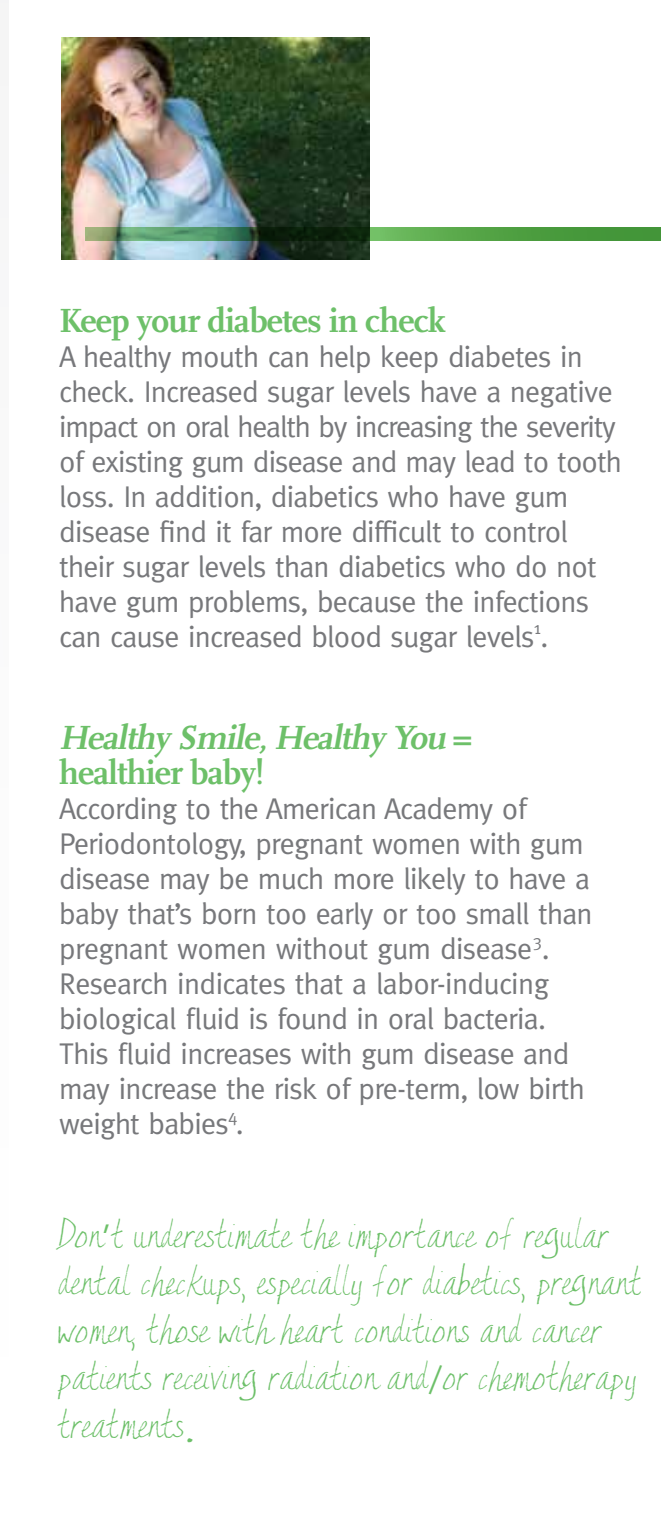
<style>
.page{position:relative;width:661px;height:1530px;background:#fff}
.page>*{position:absolute;margin:0;border:0;box-sizing:border-box;transform-origin:0 0}
.t1{font:37.5px/47.5px "AEZ Kate's Handwriting";letter-spacing:-.01em;color:#6dc069}
.t2{font:italic 700 35px/35px "Scala";color:#6dc069}
.t3{font:700 35px "Scala";letter-spacing:-.025em;color:#6dc069}
.t4{font:30px/35px "Meta";letter-spacing:-.025em;color:#77787b}
.s1{font-style:normal}
.s2{font-family:"Avenir";font-weight:300}
</style>
<div class="page">
<div style="left:0;top:0;width:9px;height:1530px;background:#fbfbfb"></div>
<img style="left:62px;top:37px;width:307px;height:223px">
<svg style="left:86px;top:227px;width:575px;height:13px;background:#478544"></svg>
<p class="t3" style="left:59px;top:300px;width:388px">Keep your diabetes in check</p>
<p class="t4" style="left:59px;top:339px;width:564px">A healthy mouth can help keep diabetes in check. Increased sugar levels have a negative impact on oral health by increasing the severity of existing gum disease and may lead to tooth loss. In addition, diabetics who have gum disease find it far more difficult to control their sugar levels than diabetics who do not have gum problems, because the infections can cause increased blood sugar levels<sup>1</sup>.</p>
<p class="t2" style="left:59px;top:720px;width:414px">Healthy Smile,Healthy You <span class="s1">= healthier baby!</span></p>
<p class="t4" style="left:59px;top:791px;width:535px">According to the American Academy of Periodontology, pregnant women with gum disease may be much more likely to have a baby that’s born too early or too small than pregnant women without gum disease<sup>3</sup>.<br>Research indicates that a labor-inducing biological fluid is found in oral bacteria.<br>This fluid increases with gum disease and may increase the risk of pre-term, low birth weight babies<sup>4</sup>.</p>
<p class="t1" style="left:57px;top:1213px;width:586px">Don<span class="s2">’</span>t underestimate the importance of regular dental checkups, especially for diabetics, pregnant women, those with heart conditions and cancer patients receiving radiation and<span class="s2">/</span>or chemotherapy treatments.</p>
</div>
